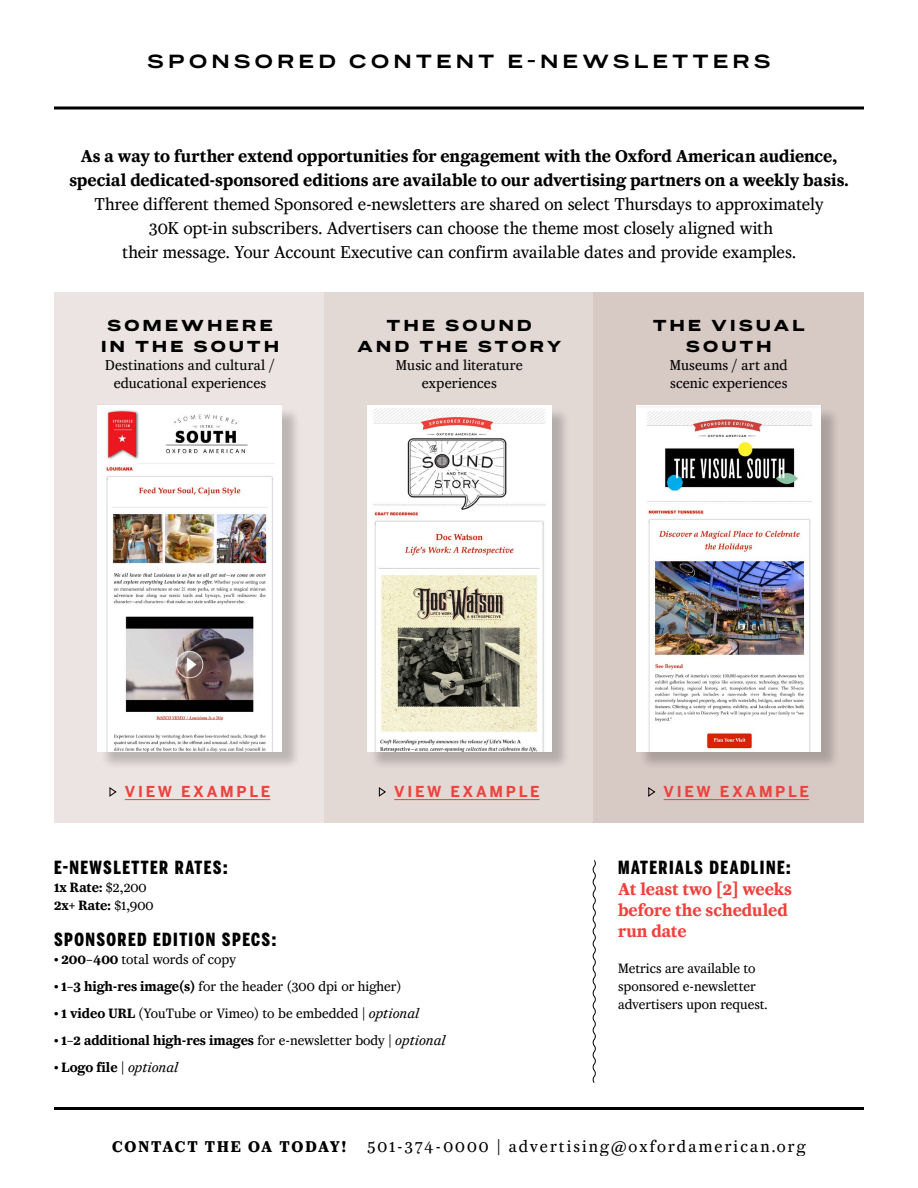
<style>
.page{position:relative;width:918px;height:1188px;background:#fff}
.page>*{position:absolute;margin:0;border:0;box-sizing:border-box;transform-origin:0 0}
.t1{font:18px/24px "Caponi Text";letter-spacing:-.005em;color:#000;text-align:center}
.t2{font:600 18px/24px "Caponi Text";letter-spacing:-.005em;color:#000;text-align:center}
.t3{font:900 18px "Benton Sans Compressed";letter-spacing:.08em;color:#000}
.t4{font:600 18px/21px "Caponi Text";color:#ef413d}
.t5{font:700 18px "Benton Sans Wide";letter-spacing:.22em;color:#000}
.t6{font:17.25px "Caponi Text";letter-spacing:.12em;color:#000}
.t7{font:15px/18px "Caponi Text";letter-spacing:.005em;color:#000;text-align:center}
.t8{font:900 15px/21px "Benton Sans Wide";letter-spacing:.18em;color:#000;text-align:center}
.t9{font:700 15px "Benton Sans";letter-spacing:.18em;color:#ef413d}
.t10{font:14.25px/18px "Caponi Text";color:#000}
.t11{font:600 14.25px/18px "Caponi Text";letter-spacing:-.005em;color:#000}
.s1{font-weight:400}
.s2{font-weight:600}
.s3{font-style:italic}
.s4{font-weight:400;font-style:italic}
.s5{font-weight:700;font-size:16.35px}
</style>
<div class="page">
<svg style="left:592px;top:860px;width:4px;height:223px"></svg>
<svg style="left:54px;top:106px;width:810px;height:4px;background:#3f3f3f"></svg>
<hr style="left:54px;top:1107px;width:810px;height:3px;background:#000">
<div style="left:55px;top:292px;width:270px;height:532px;background:#ebe4e2"></div>
<div style="left:324px;top:292px;width:271px;height:532px;background:#e2d8d4"></div>
<div style="left:594px;top:292px;width:270px;height:532px;background:#d7c9c4"></div>
<div style="left:100px;top:407px;width:201px;height:363px;background:#000;opacity:.2"></div>
<img style="left:98px;top:405px;width:184px;height:347px">
<div style="left:639px;top:407px;width:201px;height:363px;background:#000;opacity:.2"></div>
<img style="left:636px;top:406px;width:185px;height:346px">
<div style="left:369px;top:407px;width:202px;height:363px;background:#000;opacity:.2"></div>
<img style="left:367px;top:405px;width:185px;height:347px">
<hr style="left:125px;top:799px;width:145px;height:1px;background:#ef413d">
<svg style="left:109px;top:787px;width:8px;height:10px"></svg>
<hr style="left:394px;top:799px;width:146px;height:1px;background:#ef413d">
<svg style="left:378px;top:787px;width:8px;height:10px"></svg>
<hr style="left:664px;top:799px;width:145px;height:1px;background:#ef413d">
<svg style="left:648px;top:787px;width:8px;height:10px"></svg>
<p class="t5" style="left:147px;top:50px;width:625px">SPONSORED CONTENT E-NEWSLETTERS</p>
<p class="t2" style="left:69px;top:142px;width:781px">As a way to further extend opportunities for engagement with the Oxford American audience, special dedicated-sponsored editions are available to our advertising partners on a weekly basis.</p>
<p class="t1" style="left:94px;top:191px;width:731px">Three different themed Sponsored e-newsletters are shared on select Thursdays to approximately<br>30K opt-in subscribers. Advertisers can choose the theme most closely aligned with<br>their message. Your Account Executive can confirm available dates and provide examples.</p>
<p class="t8" style="left:101px;top:316px;width:180px">SOMEWHERE<br>IN THE SOUTH</p>
<p class="t7" style="left:105px;top:355px;width:171px">Destinations and cultural / educational experiences</p>
<p class="t8" style="left:357px;top:316px;width:206px">THE SOUND<br>AND THE STORY</p>
<p class="t7" style="left:396px;top:355px;width:128px">Music and literature experiences</p>
<p class="t8" style="left:653px;top:316px;width:153px">THE VISUAL<br>SOUTH</p>
<p class="t7" style="left:670px;top:355px;width:119px;text-align:left">Museums / art and scenic experiences</p>
<p class="t9" style="left:125px;top:782px;width:147px">VIEW EXAMPLE</p>
<p class="t9" style="left:394px;top:782px;width:147px">VIEW EXAMPLE</p>
<p class="t9" style="left:664px;top:782px;width:147px">VIEW EXAMPLE</p>
<p class="t3" style="left:54px;top:856px;width:175px">E-NEWSLETTER RATES:</p>
<p class="t11" style="left:54px;top:877px;width:101px">1x Rate: <span class="s1">$2,200<br></span>2x+ Rate: <span class="s1">$1,900</span></p>
<p class="t3" style="left:54px;top:928px;width:224px">SPONSORED EDITION SPECS:</p>
<p class="t10" style="left:54px;top:949px;width:184px"><span class="s2">• 200–400</span> total words of copy</p>
<p class="t10" style="left:54px;top:976px;width:349px"><span class="s2">• 1–3 high-res image(s)</span> for the header (300 dpi or higher)</p>
<p class="t10" style="left:54px;top:1003px;width:367px"><span class="s2">• 1 video URL</span> (YouTube or Vimeo) to be embedded | <span class="s3">optional</span></p>
<p class="t11" style="left:54px;top:1030px;width:393px">• 1–2 additional high-res images <span class="s1">for e-newsletter body |</span> <span class="s4">optional</span></p>
<p class="t11" style="left:54px;top:1057px;width:126px">• Logo file <span class="s1">|</span> <span class="s4">optional</span></p>
<p class="t3" style="left:618px;top:856px;width:174px">MATERIALS DEADLINE:</p>
<p class="t4" style="left:618px;top:877px;width:175px">At least two [2] weeks before the scheduled run date</p>
<p class="t10" style="left:618px;top:958px;width:151px">Metrics are available to sponsored e-newsletter advertisers upon request.</p>
<p class="t6" style="left:112px;top:1133px;width:695px"><span class="s5">CONTACT THE OA TODAY!</span> 501-374-0000 | advertising@oxfordamerican.org</p>
</div>
